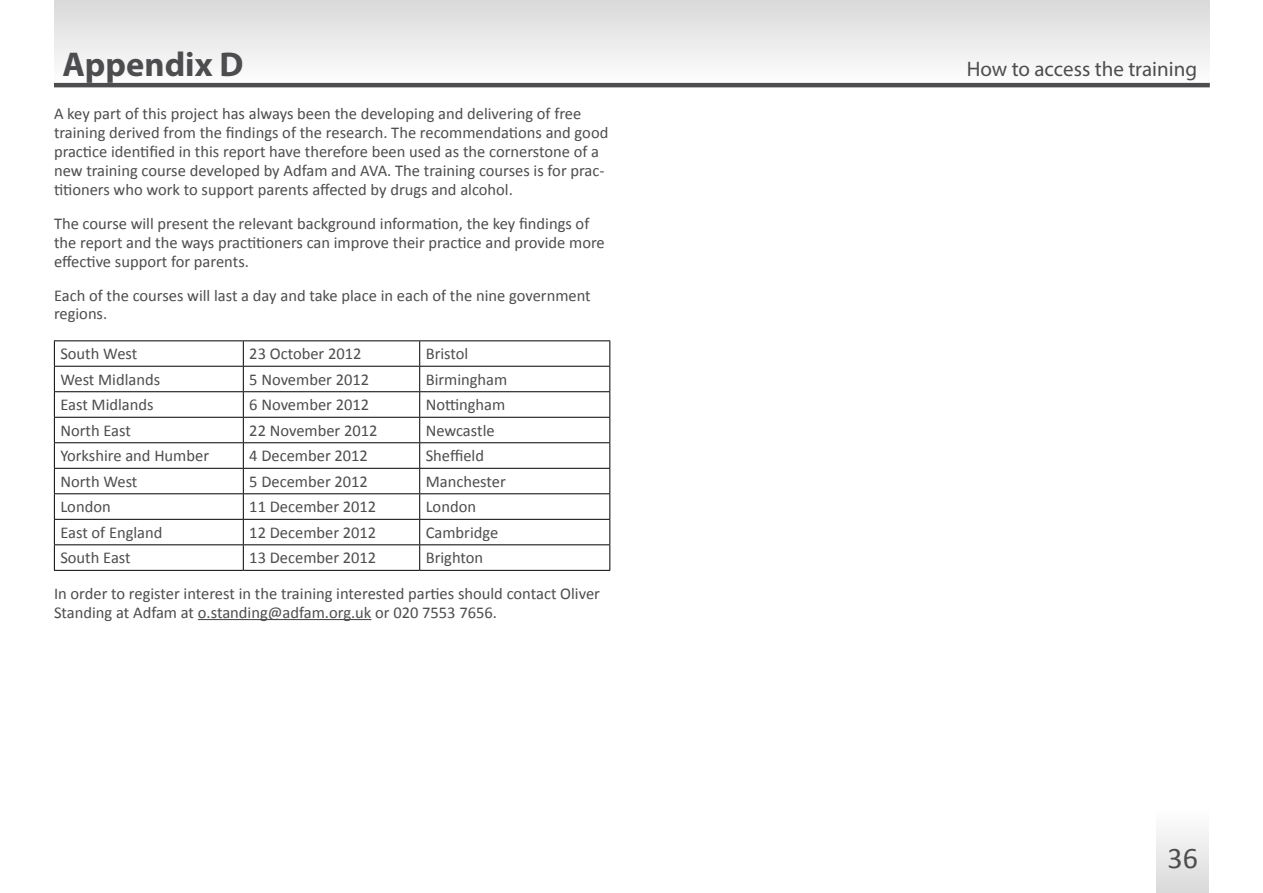
<style>
.page{position:relative;width:1263px;height:893px;background:#fff}
.page>*{position:absolute;margin:0;border:0;box-sizing:border-box;transform-origin:0 0}
.t1{font:700 34.5px "Myriad Pro";color:#4d4d4f}
.t2{font:30px "Calibri";color:#4d4d4f}
.t3{font:21px "Myriad Pro";color:#4d4d4f}
.t4{font:16.5px/19px "Calibri";color:#4d4d4f}
</style>
<div class="page">
<div style="left:54px;top:0;width:1156px;height:85px;background:linear-gradient(to bottom,#dadada,#fcfcfc)"></div>
<div style="left:1157px;top:808px;width:52px;height:85px;background:linear-gradient(to bottom,#fff,#d9d9da)"></div>
<hr style="left:54px;top:83px;width:1156px;height:4px;background:#4d4d4f">
<hr style="left:198px;top:619px;width:173px;height:1px;background:#4d4d4f">
<hr style="left:54px;top:340px;width:189px;height:1px;background:#000">
<hr style="left:243px;top:340px;width:177px;height:1px;background:#000">
<hr style="left:420px;top:340px;width:190px;height:1px;background:#000">
<hr style="left:54px;top:366px;width:189px;height:1px;background:#000">
<hr style="left:243px;top:366px;width:177px;height:1px;background:#000">
<hr style="left:420px;top:366px;width:190px;height:1px;background:#000">
<hr style="left:54px;top:391px;width:189px;height:1px;background:#000">
<hr style="left:243px;top:391px;width:177px;height:1px;background:#000">
<hr style="left:420px;top:391px;width:190px;height:1px;background:#000">
<hr style="left:54px;top:417px;width:189px;height:1px;background:#000">
<hr style="left:243px;top:417px;width:177px;height:1px;background:#000">
<hr style="left:420px;top:417px;width:190px;height:1px;background:#000">
<hr style="left:54px;top:442px;width:189px;height:1px;background:#000">
<hr style="left:243px;top:442px;width:177px;height:1px;background:#000">
<hr style="left:420px;top:442px;width:190px;height:1px;background:#000">
<hr style="left:54px;top:468px;width:189px;height:1px;background:#000">
<hr style="left:243px;top:468px;width:177px;height:1px;background:#000">
<hr style="left:420px;top:468px;width:190px;height:1px;background:#000">
<hr style="left:54px;top:493px;width:189px;height:1px;background:#000">
<hr style="left:243px;top:493px;width:177px;height:1px;background:#000">
<hr style="left:420px;top:493px;width:190px;height:1px;background:#000">
<hr style="left:54px;top:519px;width:189px;height:1px;background:#000">
<hr style="left:243px;top:519px;width:177px;height:1px;background:#000">
<hr style="left:420px;top:519px;width:190px;height:1px;background:#000">
<hr style="left:54px;top:544px;width:189px;height:1px;background:#000">
<svg style="left:54px;top:341px;width:1px;height:229px"></svg>
<hr style="left:243px;top:544px;width:177px;height:1px;background:#000">
<svg style="left:243px;top:341px;width:1px;height:229px"></svg>
<hr style="left:420px;top:544px;width:190px;height:1px;background:#000">
<svg style="left:419px;top:341px;width:1px;height:229px"></svg>
<svg style="left:609px;top:341px;width:1px;height:229px"></svg>
<hr style="left:54px;top:570px;width:189px;height:1px;background:#000">
<hr style="left:243px;top:570px;width:177px;height:1px;background:#000">
<hr style="left:420px;top:570px;width:190px;height:1px;background:#000">
<h1 class="t1" style="left:63px;top:42px;width:183px">Appendix D</h1>
<p class="t3" style="left:967px;top:56px;width:232px">How to access the training</p>
<p class="t4" style="left:54px;top:104px;width:556px">A key part of this project has always been the developing and delivering of free training derived from the findings of the research. The recommendations and good practice identified in this report have therefore been used as the cornerstone of a new training course developed by Adfam and AVA. The training courses is for prac&shy;titioners who work to support parents affected by drugs and alcohol.</p>
<p class="t4" style="left:54px;top:214px;width:552px">The course will present the relevant background information, the key findings of the report and the ways practitioners can improve their practice and provide more effective support for parents.</p>
<p class="t4" style="left:54px;top:286px;width:538px">Each of the courses will last a day and take place in each of the nine government regions.</p>
<p class="t4" style="left:60px;top:344px;width:78px">South West</p>
<p class="t4" style="left:249px;top:344px;width:114px">23 October 2012</p>
<p class="t4" style="left:426px;top:344px;width:44px">Bristol</p>
<p class="t4" style="left:60px;top:370px;width:101px">West Midlands</p>
<p class="t4" style="left:249px;top:370px;width:121px">5 November 2012</p>
<p class="t4" style="left:426px;top:370px;width:83px">Birmingham</p>
<p class="t4" style="left:60px;top:395px;width:95px">East Midlands</p>
<p class="t4" style="left:249px;top:395px;width:121px">6 November 2012</p>
<p class="t4" style="left:426px;top:395px;width:81px">Nottingham</p>
<p class="t4" style="left:60px;top:421px;width:72px">North East</p>
<p class="t4" style="left:249px;top:421px;width:130px">22 November 2012</p>
<p class="t4" style="left:426px;top:421px;width:70px">Newcastle</p>
<p class="t4" style="left:60px;top:446px;width:150px">Yorkshire and Humber</p>
<p class="t4" style="left:249px;top:446px;width:120px">4 December 2012</p>
<p class="t4" style="left:426px;top:446px;width:60px">Sheffield</p>
<p class="t4" style="left:60px;top:472px;width:79px">North West</p>
<p class="t4" style="left:249px;top:472px;width:120px">5 December 2012</p>
<p class="t4" style="left:426px;top:472px;width:82px">Manchester</p>
<p class="t4" style="left:60px;top:497px;width:52px">London</p>
<p class="t4" style="left:249px;top:497px;width:129px">11 December 2012</p>
<p class="t4" style="left:426px;top:497px;width:52px">London</p>
<p class="t4" style="left:60px;top:523px;width:104px">East of England</p>
<p class="t4" style="left:249px;top:523px;width:129px">12 December 2012</p>
<p class="t4" style="left:426px;top:523px;width:74px">Cambridge</p>
<p class="t4" style="left:60px;top:548px;width:72px">South East</p>
<p class="t4" style="left:249px;top:548px;width:129px">13 December 2012</p>
<p class="t4" style="left:54px;top:540px;width:547px;line-height:35.5px;text-indent:372px">Brighton<br>In order to register interest in the training interested parties should contact Oliver</p>
<p class="t4" style="left:54px;top:603px;width:444px">Standing at Adfam at o.standing@adfam.org.uk or 020 7553 7656.</p>
<h2 class="t2" style="left:1167px;top:839px;width:32px">36</h2>
</div>
